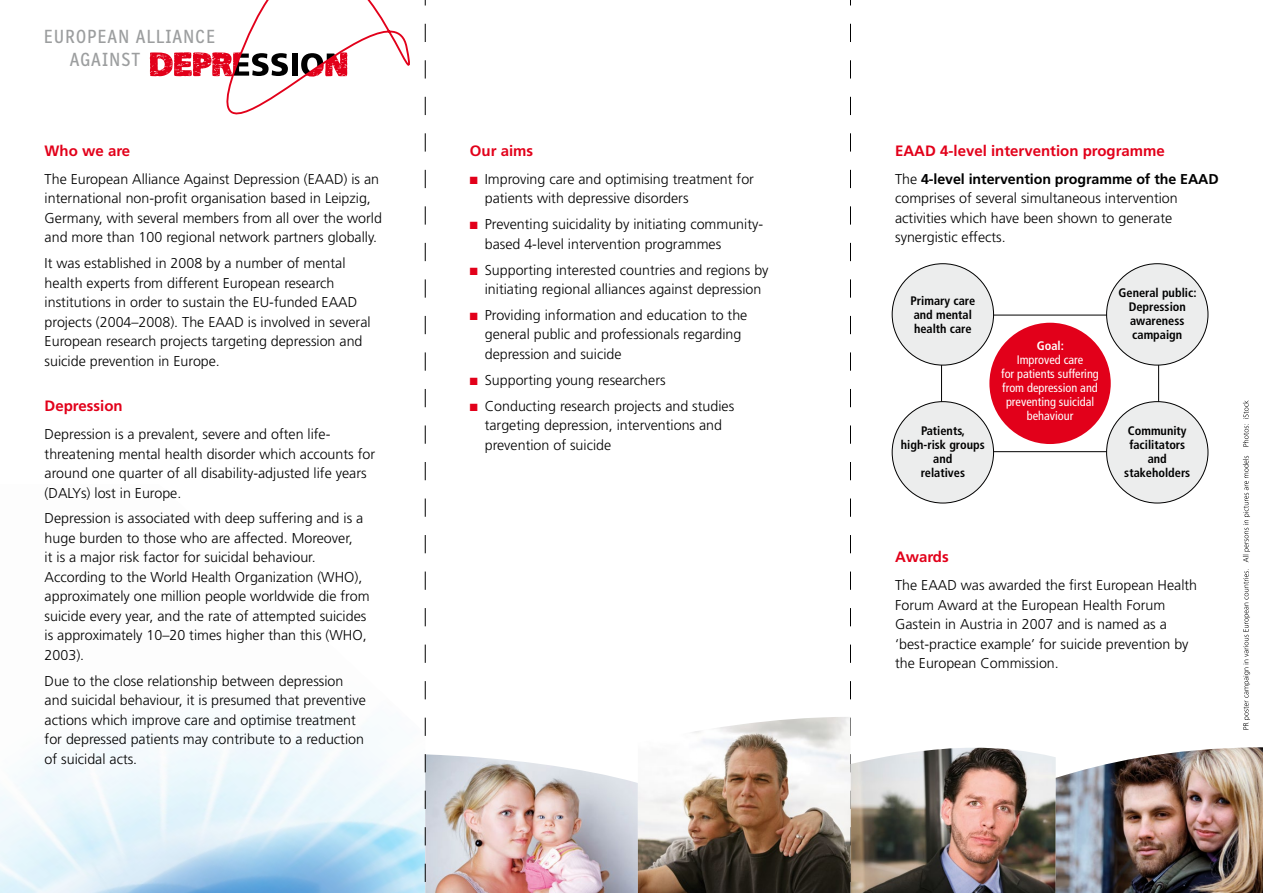
<style>
.page{position:relative;width:1263px;height:893px;background:#fff}
.page>*{position:absolute;margin:0;border:0;box-sizing:border-box;transform-origin:0 0}
.t1{font:19.2px/23.1px "Letter Gothic Text";letter-spacing:.05em;color:#9c9e9f}
.t2{font:700 15px "Frutiger LT";color:#e2001a}
.t3{font:300 14.25px/19.5px "Frutiger LT";color:#000}
.t4{font:700 condensed 12.3px/14px "Frutiger";color:#000;text-align:center}
.t5{font:condensed 12.3px/14px "Frutiger";color:#fff;text-align:center}
.t6{font:700 condensed 12.3px "Frutiger";color:#fff}
.s1{color:#e2001a}
.s2{font-weight:700}
</style>
<div class="page">
<img style="left:0;top:498px;width:425px;height:395px">
<svg style="left:150px;top:52px;width:35px;height:25px"></svg>
<svg style="left:185px;top:0;width:240px;height:209px"></svg>
<svg style="left:1243px;top:400px;width:7px;height:330px"></svg>
<img style="left:851px;top:747px;width:412px;height:146px">
<img style="left:426px;top:754px;width:212px;height:139px">
<img style="left:638px;top:717px;width:212px;height:176px">
<div style="left:989px;top:323px;width:122px;height:121px;background:#e2001a;border-radius:50%"></div>
<div style="left:1106px;top:402px;width:102px;height:101px;background:#eceded;border-radius:50%"></div>
<div style="left:1106px;top:264px;width:102px;height:101px;background:#eceded;border-radius:50%"></div>
<div style="left:892px;top:402px;width:101px;height:101px;background:#eceded;border-radius:50%"></div>
<div style="left:892px;top:264px;width:101px;height:101px;background:#eceded;border-radius:50%"></div>
<svg style="left:850px;top:0;width:1px;height:893px"></svg>
<svg style="left:425px;top:0;width:1px;height:893px"></svg>
<h1 class="t1" style="left:70px;top:25px;width:147px;text-indent:-26px">EUROPEAN ALLIANCE<br>AGAINST</h1>
<p class="t2" style="left:45px;top:142px;width:87px">Who we are</p>
<p class="t3" style="left:45px;top:169px;width:339px">The European Alliance Against Depression (EAAD) is an international non-profit organisation based in Leipzig, Germany, with several members from all over the world and more than 100 regional network partners globally.</p>
<p class="t3" style="left:45px;top:254px;width:328px">It was established in 2008 by a number of mental health experts from different European research institutions in order to sustain the EU-funded EAAD projects (2004–2008). The EAAD is involved in several European research projects targeting depression and suicide prevention in Europe.</p>
<p class="t2" style="left:45px;top:397px;width:80px">Depression</p>
<p class="t3" style="left:45px;top:425px;width:332px">Depression is a prevalent, severe and often life&shy;threatening mental health disorder which accounts for around one quarter of all disability-adjusted life years (DALYs) lost in Europe.</p>
<p class="t3" style="left:45px;top:509px;width:326px">Depression is associated with deep suffering and is a huge burden to those who are affected. Moreover,<br>it is a major risk factor for suicidal behaviour.<br>According to the World Health Organization (WHO), approximately one million people worldwide die from suicide every year, and the rate of attempted suicides is approximately 10–20 times higher than this (WHO, 2003).</p>
<p class="t3" style="left:45px;top:671px;width:323px">Due to the close relationship between depression and suicidal behaviour, it is presumed that preventive actions which improve care and optimise treatment for depressed patients may contribute to a reduction of suicidal acts.</p>
<p class="t2" style="left:470px;top:142px;width:65px">Our aims</p>
<p class="t3" style="left:485px;top:169px;width:271px;text-indent:-15px"><span class="s1">■</span> Improving care and optimising treatment for patients with depressive disorders</p>
<p class="t3" style="left:485px;top:215px;width:280px;text-indent:-15px"><span class="s1">■</span> Preventing suicidality by initiating community&shy;based 4-level intervention programmes</p>
<p class="t3" style="left:470px;top:260px;width:300px;text-align:center"><span class="s1">■</span> Supporting interested countries and regions by initiating regional alliances against depression</p>
<p class="t3" style="left:485px;top:305px;width:264px;text-indent:-15px"><span class="s1">■</span> Providing information and education to the general public and professionals regarding depression and suicide</p>
<p class="t3" style="left:470px;top:370px;width:197px"><span class="s1">■</span> Supporting young researchers</p>
<p class="t3" style="left:485px;top:396px;width:251px;text-indent:-15px"><span class="s1">■</span> Conducting research projects and studies targeting depression, interventions and prevention of suicide</p>
<p class="t2" style="left:895px;top:142px;width:271px">EAAD 4-level intervention programme</p>
<p class="t3" style="left:895px;top:169px;width:325px">The <span class="s2">4-level intervention programme of the EAAD </span>comprises of several simultaneous intervention activities which have been shown to generate synergistic effects.</p>
<p class="t4" style="left:910px;top:294px;width:66px;text-align:left">Primary care and mental health care</p>
<p class="t4" style="left:901px;top:424px;width:85px">Patients, high-risk groups and<br>relatives</p>
<p class="t6" style="left:1037px;top:338px;width:29px">Goal:</p>
<p class="t5" style="left:1001px;top:353px;width:99px">Improved care<br>for patients suffering from depression and preventing suicidal behaviour</p>
<p class="t4" style="left:1118px;top:286px;width:80px">General public:<br>Depression awareness campaign</p>
<p class="t4" style="left:1124px;top:424px;width:67px">Community facilitators and stakeholders</p>
<p class="t2" style="left:895px;top:548px;width:55px">Awards</p>
<p class="t3" style="left:895px;top:576px;width:303px">The EAAD was awarded the first European Health Forum Award at the European Health Forum Gastein in Austria in 2007 and is named as a ‘best-practice example’ for suicide prevention by the European Commission.</p>
</div>
